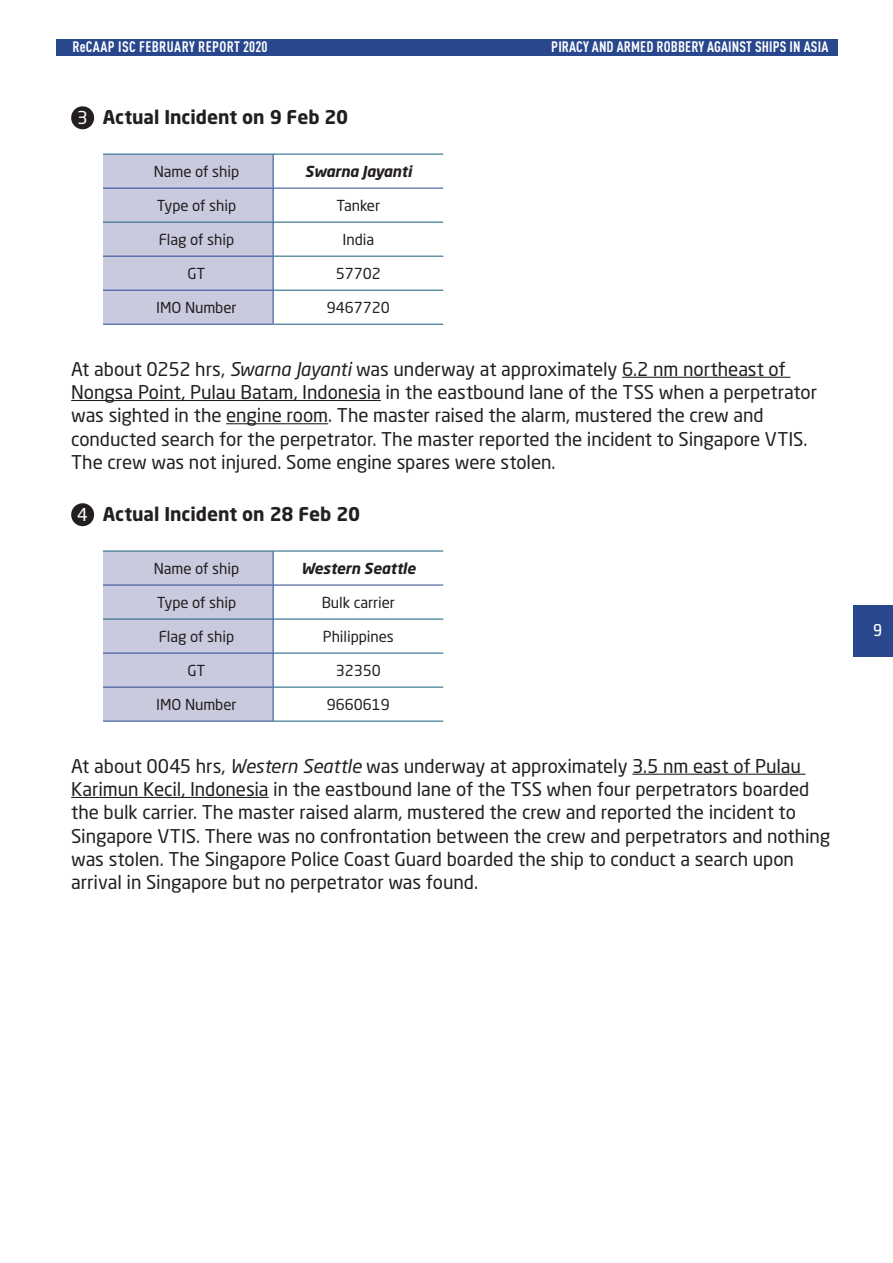
<style>
.page{position:relative;width:893px;height:1263px;background:#fff}
.page>*{position:absolute;margin:0;border:0;box-sizing:border-box;transform-origin:0 0}
.t1{font:19.5px "Neuron";color:#fff}
.t2{font:18.75px/23.2px "Neo Sans Std";letter-spacing:-.005em;color:#231f20}
.t3{font:700 18.75px "Neo Sans Std";color:#231f20}
.t4{font:17.55px "Neo Sans Std";color:#fff}
.t5{font:15px "Neo Sans Std";letter-spacing:-.005em;color:#231f20}
.t6{font:700 condensed 15px "DIN Pro";letter-spacing:.01em;color:#fff}
.t7{font:700 condensed 15px "DIN Pro";letter-spacing:.03em;color:#fff}
.t8{font:italic 700 15px "Neo Sans Std";letter-spacing:-.005em;color:#231f20}
.s1{font-style:italic}
</style>
<div class="page">
<div style="left:854px;top:605px;width:39px;height:52px;background:#29478d"></div>
<div style="left:56px;top:39px;width:782px;height:16px;background:#29478d"></div>
<div style="left:71px;top:503px;width:23px;height:23px;background:#231f20;border-radius:50%"></div>
<div style="left:103px;top:552px;width:170px;height:169px;background:#cacadf"></div>
<hr style="left:103px;top:585px;width:170px;height:1px;background:#29478d">
<hr style="left:273px;top:585px;width:170px;height:1px;background:#29478d">
<hr style="left:103px;top:653px;width:171px;height:1px;background:#29478d">
<hr style="left:103px;top:687px;width:171px;height:1px;background:#29478d">
<hr style="left:103px;top:721px;width:171px;height:1px;background:#29478d">
<hr style="left:273px;top:551px;width:1px;height:34px;background:#29478d">
<hr style="left:273px;top:585px;width:1px;height:34px;background:#29478d">
<hr style="left:273px;top:619px;width:1px;height:34px;background:#29478d">
<hr style="left:273px;top:653px;width:1px;height:34px;background:#29478d">
<hr style="left:273px;top:687px;width:1px;height:34px;background:#29478d">
<hr style="left:103px;top:551px;width:170px;height:1px;background:#155c7e">
<hr style="left:273px;top:551px;width:170px;height:1px;background:#155c7e">
<hr style="left:103px;top:619px;width:170px;height:1px;background:#155c7e">
<hr style="left:273px;top:619px;width:170px;height:1px;background:#155c7e">
<hr style="left:274px;top:653px;width:169px;height:1px;background:#155c7e">
<hr style="left:274px;top:687px;width:169px;height:1px;background:#155c7e">
<hr style="left:274px;top:721px;width:169px;height:1px;background:#155c7e">
<hr style="left:632px;top:774px;width:173px;height:1px;background:#231f20">
<hr style="left:71px;top:797px;width:198px;height:1px;background:#231f20">
<div style="left:71px;top:106px;width:23px;height:23px;background:#231f20;border-radius:50%"></div>
<hr style="left:622px;top:377px;width:168px;height:1px;background:#231f20">
<hr style="left:71px;top:400px;width:310px;height:1px;background:#231f20">
<hr style="left:226px;top:423px;width:102px;height:1px;background:#231f20">
<div style="left:103px;top:155px;width:170px;height:169px;background:#cacadf"></div>
<hr style="left:103px;top:188px;width:170px;height:1px;background:#29478d">
<hr style="left:273px;top:188px;width:170px;height:1px;background:#29478d">
<hr style="left:103px;top:256px;width:171px;height:1px;background:#29478d">
<hr style="left:103px;top:290px;width:171px;height:1px;background:#29478d">
<hr style="left:103px;top:324px;width:171px;height:1px;background:#29478d">
<hr style="left:273px;top:154px;width:1px;height:34px;background:#29478d">
<hr style="left:273px;top:188px;width:1px;height:34px;background:#29478d">
<hr style="left:273px;top:222px;width:1px;height:34px;background:#29478d">
<hr style="left:273px;top:257px;width:1px;height:33px;background:#29478d">
<hr style="left:273px;top:291px;width:1px;height:33px;background:#29478d">
<hr style="left:103px;top:154px;width:170px;height:1px;background:#155c7e">
<hr style="left:273px;top:154px;width:170px;height:1px;background:#155c7e">
<hr style="left:103px;top:222px;width:170px;height:1px;background:#155c7e">
<hr style="left:273px;top:222px;width:170px;height:1px;background:#155c7e">
<hr style="left:274px;top:256px;width:169px;height:1px;background:#155c7e">
<hr style="left:274px;top:290px;width:169px;height:1px;background:#155c7e">
<hr style="left:274px;top:324px;width:169px;height:1px;background:#155c7e">
<p class="t7" style="left:72px;top:35px;width:197px">ReCAAP ISC FEBRUARY REPORT 2020</p>
<p class="t6" style="left:551px;top:35px;width:279px">PIRACY AND ARMED ROBBERY AGAINST SHIPS IN ASIA</p>
<p class="t3" style="left:81px;top:106px;width:269px">1 Actual Incident on 9 Feb 20</p>
<p class="t4" style="left:77px;top:107px;width:12px">3</p>
<p class="t5" style="left:154px;top:162px;width:87px">Name of ship</p>
<p class="t8" style="left:305px;top:162px;width:108px">Swarna Jayanti</p>
<p class="t5" style="left:157px;top:196px;width:81px">Type of ship</p>
<p class="t5" style="left:337px;top:196px;width:45px">Tanker</p>
<p class="t5" style="left:159px;top:230px;width:77px">Flag of ship</p>
<p class="t5" style="left:343px;top:230px;width:33px">India</p>
<p class="t5" style="left:187px;top:264px;width:19px">GT</p>
<p class="t5" style="left:336px;top:264px;width:47px">57702</p>
<p class="t5" style="left:156px;top:298px;width:82px">IMO Number</p>
<p class="t5" style="left:327px;top:298px;width:65px">9467720</p>
<p class="t2" style="left:71px;top:357px;width:747px">At about 0252 hrs, <span class="s1">Swarna Jayanti</span> was underway at approximately 6.2 nm northeast of Nongsa Point, Pulau Batam, Indonesia in the eastbound lane of the TSS when a perpetrator was sighted in the engine room. The master raised the alarm, mustered the crew and conducted search for the perpetrator. The master reported the incident to Singapore VTIS.<br>The crew was not injured. Some engine spares were stolen.</p>
<p class="t3" style="left:81px;top:502px;width:281px">1 Actual Incident on 28 Feb 20</p>
<p class="t4" style="left:77px;top:503px;width:12px">4</p>
<p class="t5" style="left:154px;top:559px;width:87px">Name of ship</p>
<p class="t8" style="left:301px;top:559px;width:116px">Western Seattle</p>
<p class="t5" style="left:157px;top:593px;width:81px">Type of ship</p>
<p class="t5" style="left:322px;top:593px;width:75px">Bulk carrier</p>
<p class="t5" style="left:159px;top:627px;width:77px">Flag of ship</p>
<p class="t5" style="left:323px;top:627px;width:73px">Philippines</p>
<p class="t5" style="left:187px;top:661px;width:19px">GT</p>
<p class="t5" style="left:336px;top:661px;width:47px">32350</p>
<p class="t5" style="left:156px;top:695px;width:82px">IMO Number</p>
<p class="t5" style="left:327px;top:695px;width:65px">9660619</p>
<p class="t2" style="left:71px;top:754px;width:761px">At about 0045 hrs, <span class="s1">Western Seattle</span> was underway at approximately 3.5 nm east of Pulau Karimun Kecil, Indonesia in the eastbound lane of the TSS when four perpetrators boarded the bulk carrier. The master raised alarm, mustered the crew and reported the incident to Singapore VTIS. There was no confrontation between the crew and perpetrators and nothing was stolen. The Singapore Police Coast Guard boarded the ship to conduct a search upon arrival in Singapore but no perpetrator was found.</p>
<p class="t1" style="left:873px;top:620px;width:11px">9</p>
</div>
